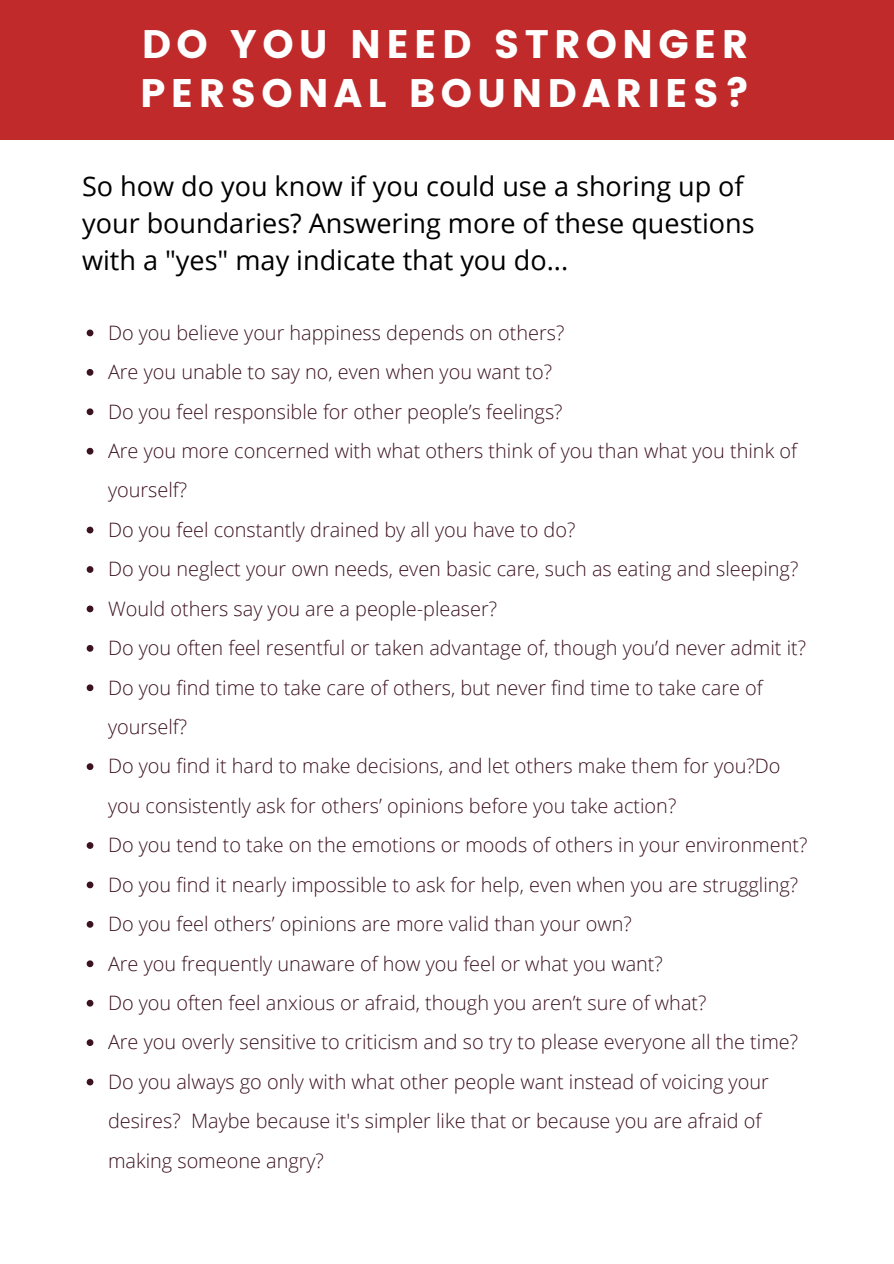
<style>
.page{position:relative;width:894px;height:1264px;background:#fff}
.page>*{position:absolute;margin:0;border:0;box-sizing:border-box;transform-origin:0 0}
.t1{font:39.75px/49.5px "Poppins";letter-spacing:.13em;color:#fff}
.t2{font:27px/37.2px "Open Sans";color:#000}
.t3{font:300 19.8px/39.5px "Open Sans";color:#3c1220}
</style>
<div class="page">
<div style="left:0;top:0;width:893px;height:139px;background:#c02a2a"></div>
<svg style="left:87px;top:329px;width:6px;height:7px"></svg>
<svg style="left:87px;top:369px;width:6px;height:7px"></svg>
<svg style="left:87px;top:408px;width:6px;height:7px"></svg>
<svg style="left:87px;top:448px;width:6px;height:6px"></svg>
<svg style="left:87px;top:526px;width:6px;height:7px"></svg>
<svg style="left:87px;top:566px;width:6px;height:7px"></svg>
<svg style="left:87px;top:605px;width:6px;height:7px"></svg>
<svg style="left:87px;top:645px;width:6px;height:6px"></svg>
<svg style="left:87px;top:684px;width:6px;height:7px"></svg>
<svg style="left:87px;top:763px;width:6px;height:7px"></svg>
<svg style="left:87px;top:842px;width:6px;height:6px"></svg>
<svg style="left:87px;top:881px;width:6px;height:7px"></svg>
<svg style="left:87px;top:921px;width:6px;height:6px"></svg>
<svg style="left:87px;top:960px;width:6px;height:7px"></svg>
<svg style="left:87px;top:999px;width:6px;height:7px"></svg>
<svg style="left:87px;top:1039px;width:6px;height:7px"></svg>
<svg style="left:87px;top:1078px;width:6px;height:7px"></svg>
<h1 class="t1" style="left:140px;top:19px;width:611px">DO YOU NEED STRONGER<br>PERSONAL BOUNDARIES?</h1>
<h2 class="t2" style="left:82px;top:167px;width:674px">So how do you know if you could use a shoring up of your boundaries? Answering more of these questions with a "yes" may indicate that you do...</h2>
<p class="t3" style="left:108px;top:312px;width:700px">Do you believe your happiness depends on others?<br>Are you unable to say no, even when you want to?<br>Do you feel responsible for other people’s feelings?<br>Are you more concerned with what others think of you than what you think of yourself?<br>Do you feel constantly drained by all you have to do?<br>Do you neglect your own needs, even basic care, such as eating and sleeping?<br>Would others say you are a people-pleaser?<br>Do you often feel resentful or taken advantage of, though you’d never admit it?<br>Do you find time to take care of others, but never find time to take care of yourself?<br>Do you find it hard to make decisions, and let others make them for you?Do you consistently ask for others’ opinions before you take action?<br>Do you tend to take on the emotions or moods of others in your environment?<br>Do you find it nearly impossible to ask for help, even when you are struggling?<br>Do you feel others’ opinions are more valid than your own?<br>Are you frequently unaware of how you feel or what you want?<br>Do you often feel anxious or afraid, though you aren’t sure of what?<br>Are you overly sensitive to criticism and so try to please everyone all the time?<br>Do you always go only with what other people want instead of voicing your desires? Maybe because it's simpler like that or because you are afraid of making someone angry?</p>
</div>
